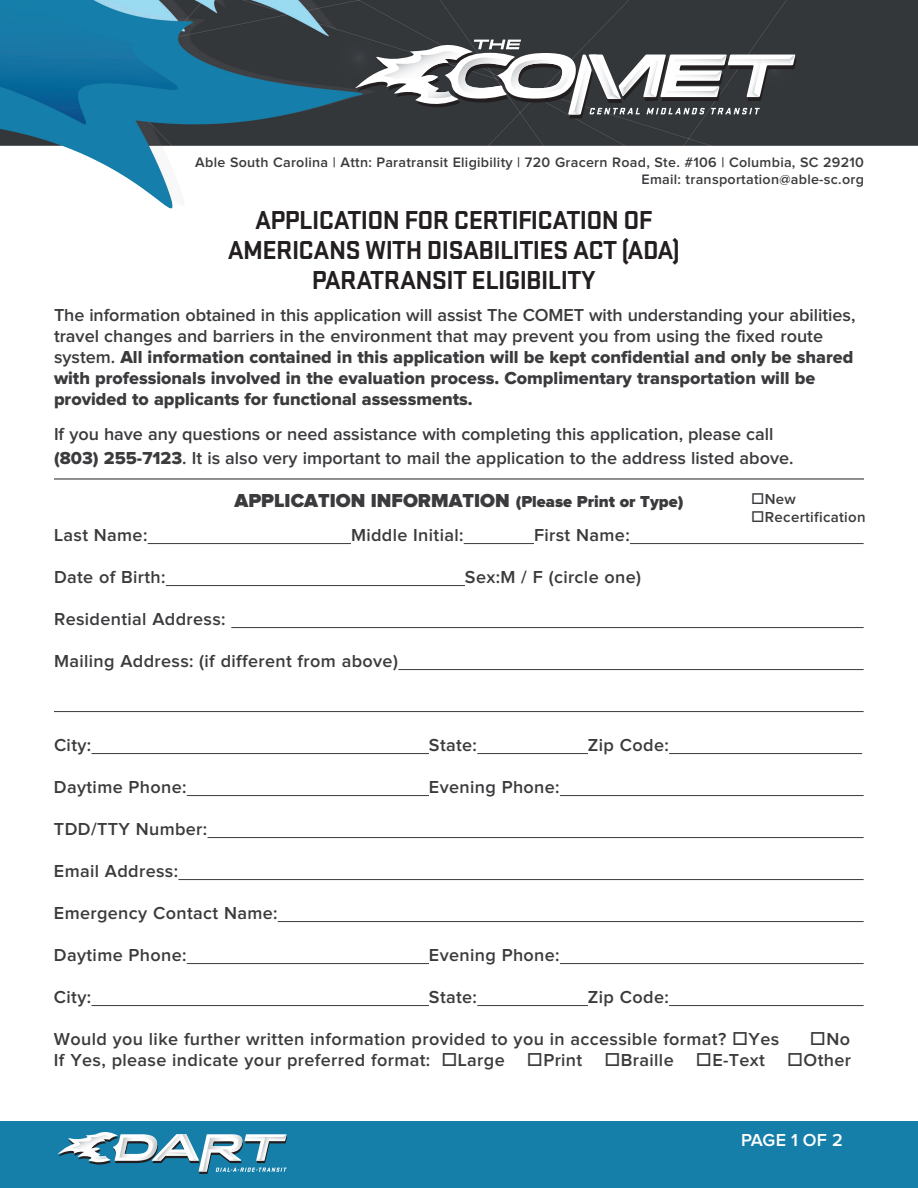
<style>
.page{position:relative;width:918px;height:1188px;background:#fff}
.page>*{position:absolute;margin:0;border:0;box-sizing:border-box;transform-origin:0 0}
.t1{font:700 27px/30px "Stratum 1";letter-spacing:-.025em;color:#231f20;text-align:center}
.t2{font:900 19.5px "Proxima Nova";color:#3b3b3e}
.t3{font:600 18px/21px "Proxima Nova";letter-spacing:.02em;color:#3b3b3e;text-align:right}
.t4{font:600 18px/21px "Proxima Nova";color:#3b3b3e}
.t5{font:18px/21px "Proxima Nova Extrabld";color:#3b3b3e}
.t6{font:600 18px "Proxima Nova";letter-spacing:-.01em;color:#fff}
.t7{font:600 15px "Proxima Nova";letter-spacing:.02em;color:#3b3b3e}
.t8{font:600 14.25px/16.5px "Proxima Nova";letter-spacing:.02em;color:#3b3b3e;text-align:right}
.s1{font-family:"Proxima Nova";font-weight:600}
.s2{font-family:"Proxima Nova Extrabld";font-weight:400}
.s3{font-size:16.5px}
</style>
<div class="page">
<div style="left:0;top:1121px;width:918px;height:67px;background:#157faa"></div>
<svg style="left:57px;top:1132px;width:230px;height:42px"></svg>
<img style="left:0;top:0;width:918px;height:209px">
<svg style="left:355px;top:40px;width:441px;height:78px"></svg>
<hr style="left:148px;top:543px;width:203px;height:1px;background:#3b3b3e">
<hr style="left:464px;top:543px;width:70px;height:1px;background:#3b3b3e">
<hr style="left:630px;top:543px;width:234px;height:1px;background:#3b3b3e">
<hr style="left:166px;top:585px;width:299px;height:1px;background:#3b3b3e">
<hr style="left:231px;top:627px;width:633px;height:1px;background:#3b3b3e">
<hr style="left:398px;top:669px;width:466px;height:1px;background:#3b3b3e">
<hr style="left:54px;top:711px;width:810px;height:1px;background:#3b3b3e">
<hr style="left:91px;top:753px;width:338px;height:1px;background:#3b3b3e">
<hr style="left:477px;top:753px;width:111px;height:1px;background:#3b3b3e">
<hr style="left:669px;top:753px;width:193px;height:1px;background:#3b3b3e">
<hr style="left:187px;top:795px;width:242px;height:1px;background:#3b3b3e">
<hr style="left:560px;top:795px;width:304px;height:1px;background:#3b3b3e">
<hr style="left:208px;top:837px;width:656px;height:1px;background:#3b3b3e">
<hr style="left:178px;top:879px;width:686px;height:1px;background:#3b3b3e">
<hr style="left:278px;top:921px;width:586px;height:1px;background:#3b3b3e">
<hr style="left:187px;top:963px;width:242px;height:1px;background:#3b3b3e">
<hr style="left:560px;top:963px;width:304px;height:1px;background:#3b3b3e">
<hr style="left:91px;top:1005px;width:338px;height:1px;background:#3b3b3e">
<hr style="left:477px;top:1005px;width:111px;height:1px;background:#3b3b3e">
<hr style="left:669px;top:1005px;width:195px;height:1px;background:#3b3b3e">
<hr style="left:54px;top:479px;width:810px;height:1px;background:#231f20">
<p class="t8" style="left:195px;top:155px;width:670px">Able South Carolina | Attn: Paratransit Eligibility | 720 Gracern Road, Ste. #106 | Columbia, SC 29210<br>Email: transportation@able-sc.org</p>
<h1 class="t1" style="left:228px;top:203px;width:454px">APPLICATION FOR CERTIFICATION OF<br>AMERICANS WITH DISABILITIES ACT (ADA)<br>PARATRANSIT ELIGIBILITY</h1>
<p class="t4" style="left:54px;top:306px;width:803px">The information obtained in this application will assist The COMET with understanding your abilities, travel changes and barriers in the environment that may prevent you from using the fixed route</p>
<p class="t5" style="left:54px;top:347px;width:801px"><span class="s1">system.</span> All information contained in this application will be kept confidential and only be shared with professionals involved in the evaluation process. Complimentary transportation will be provided to applicants for functional assessments.</p>
<p class="t4" style="left:54px;top:423px;width:741px;line-height:24px">If you have any questions or need assistance with completing this application, please call <span class="s2">(803) 255-7123</span>. It is also very important to mail the application to the address listed above.</p>
<p class="t2" style="left:235px;top:489px;width:450px">APPLICATION INFORMATION <span class="s3">(Please Print or Type)</span></p>
<p class="t3" style="left:54px;top:525px;width:95px">Last Name:</p>
<p class="t3" style="left:351px;top:525px;width:114px">Middle Initial:</p>
<p class="t3" style="left:534px;top:525px;width:97px">First Name:</p>
<p class="t3" style="left:54px;top:567px;width:113px">Date of Birth:</p>
<p class="t3" style="left:465px;top:567px;width:178px">Sex:M / F (circle one)</p>
<p class="t3" style="left:54px;top:609px;width:173px">Residential Address:</p>
<p class="t3" style="left:54px;top:651px;width:345px">Mailing Address: (if different from above)</p>
<p class="t7" style="left:751px;top:492px;width:46px">□New</p>
<p class="t7" style="left:751px;top:510px;width:116px">□Recertification</p>
<p class="t3" style="left:54px;top:735px;width:39px">City:</p>
<p class="t3" style="left:429px;top:735px;width:49px">State:</p>
<p class="t3" style="left:588px;top:735px;width:82px">Zip Code:</p>
<p class="t3" style="left:54px;top:777px;width:134px">Daytime Phone:</p>
<p class="t3" style="left:429px;top:777px;width:132px">Evening Phone:</p>
<p class="t3" style="left:54px;top:819px;width:155px">TDD/TTY Number:</p>
<p class="t3" style="left:54px;top:861px;width:126px">Email Address:</p>
<p class="t3" style="left:54px;top:903px;width:225px">Emergency Contact Name:</p>
<p class="t3" style="left:54px;top:945px;width:134px">Daytime Phone:</p>
<p class="t3" style="left:429px;top:945px;width:132px">Evening Phone:</p>
<p class="t3" style="left:54px;top:987px;width:39px">City:</p>
<p class="t3" style="left:429px;top:987px;width:49px">State:</p>
<p class="t3" style="left:588px;top:987px;width:82px">Zip Code:</p>
<p class="t3" style="left:54px;top:1029px;width:727px">Would you like further written information provided to you in accessible format? □Yes</p>
<p class="t3" style="left:54px;top:1029px;width:799px">□No<br>If Yes, please indicate your preferred format: □Large □Print □Braille □E-Text □Other</p>
<p class="t6" style="left:741px;top:1132px;width:103px">PAGE 1 OF 2</p>
</div>
